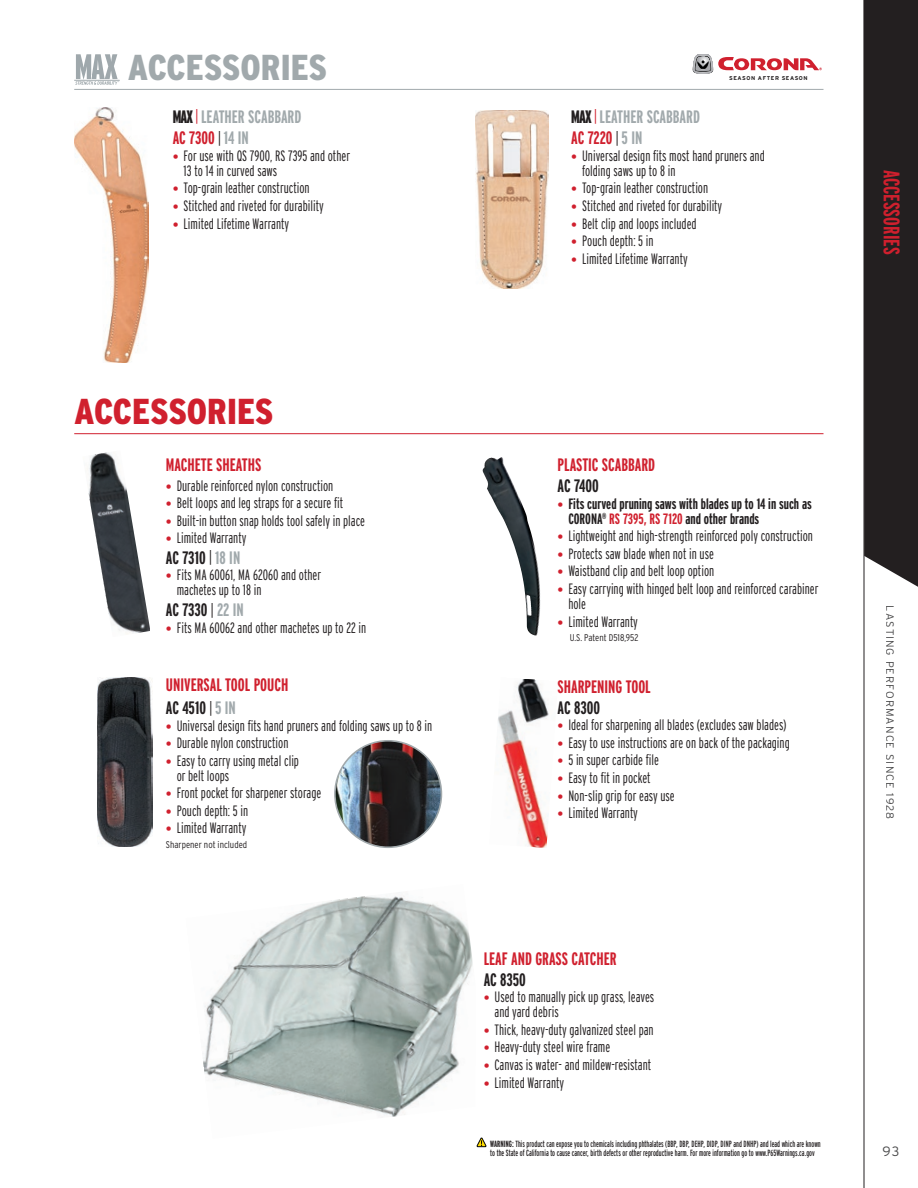
<style>
.page{position:relative;width:918px;height:1188px;background:#fff}
.page>*{position:absolute;margin:0;border:0;box-sizing:border-box;transform-origin:0 0}
.t1{font:900 condensed 36px "Interstate";letter-spacing:-.005em;color:#a1a9ac}
.t2{font:900 condensed 36px "Interstate";letter-spacing:-.005em;color:#d0202e}
.t3{font:700 extra-condensed 22.5px "Interstate";color:#d0202e}
.t4{font:700 extra-condensed 18px/22.8px "Interstate";color:#d0202e}
.t5{font:700 extra-condensed 18px/21.6px "Interstate";color:#a1a9ac}
.t6{font:700 extra-condensed 18px "Interstate";letter-spacing:-.005em;color:#231f20}
.t7{font:300 extra-condensed 15px/15px "Interstate";color:#231f20}
.t8{font:700 extra-condensed 15px/15px "Interstate";color:#231f20}
.t9{font:300 13.5px "Interstate";color:#3e3e3f}
.t10{font:300 10.95px "Interstate";letter-spacing:.1em;color:#3e3e3f}
.t11{font:300 condensed 9.75px "Interstate";color:#231f20}
.t12{font:extra-condensed 9px/9px "Interstate";color:#231f20;scale:.93 1}
.t13{font:700 5.55px "Interstate";letter-spacing:.1em;color:#231f20}
.s1{font-weight:900;color:#231f20}
.s2{font-weight:300;font-size:15px;color:#d0202e}
.s3{color:#d0202e}
.s4{font-weight:300;font-size:15px;color:#231f20}
.s5{font-weight:700;font-stretch:normal;font-size:12px;color:#d0202e}
.s6{font-weight:300;font-size:15px}
.s7{color:#a1a9ac}
.s8{color:#231f20}
.s9{font-stretch:normal;font-size:12px;color:#d0202e}
.s10{font-weight:700}
</style>
<div class="page">
<hr style="left:74px;top:89px;width:750px;height:1px;background:#a1a9ac">
<svg style="left:75px;top:54px;width:44px;height:31px"></svg>
<svg style="left:693px;top:54px;width:129px;height:20px"></svg>
<svg style="left:477px;top:1138px;width:10px;height:9px"></svg>
<img style="left:87px;top:452px;width:63px;height:182px">
<img style="left:482px;top:457px;width:59px;height:178px">
<img style="left:498px;top:679px;width:51px;height:169px">
<img style="left:97px;top:678px;width:56px;height:168px">
<img style="left:335px;top:741px;width:106px;height:106px;border-radius:53px">
<div style="left:334px;top:740px;width:108px;height:108px;border:2px solid #a1a9ac;border-radius:50%"></div>
<img style="left:74px;top:108px;width:74px;height:255px">
<img style="left:476px;top:111px;width:73px;height:177px">
<hr style="left:74px;top:433px;width:750px;height:1px;background:#d0202e">
<img style="left:203px;top:896px;width:270px;height:221px">
<div style="left:865px;top:0;width:53px;height:587px;background:#231f20"></div>
<hr style="left:864px;top:0;width:1px;height:1188px;background:#231f20">
<h1 class="t1" style="left:128px;top:47px;width:201px">ACCESSORIES</h1>
<p class="t5" style="left:173px;top:106px;width:130px"><span class="s1">MAX</span> <span class="s2">|</span> LEATHER SCABBARD<br><span class="s3">AC 7300</span> <span class="s4">|</span> 14 IN</p>
<p class="t7" style="left:184px;top:148px;width:168px;text-indent:-11px"><span class="s5">•</span> For use with QS 7900, RS 7395 and other<br>13 to 14 in curved saws</p>
<p class="t7" style="left:173px;top:181px;width:138px"><span class="s5">•</span> Top-grain leather construction</p>
<p class="t7" style="left:173px;top:198px;width:152px"><span class="s5">•</span> Stitched and riveted for durability</p>
<p class="t7" style="left:173px;top:216px;width:118px"><span class="s5">•</span> Limited Lifetime Warranty</p>
<p class="t13" style="left:729px;top:74px;width:80px">SEASON AFTER SEASON</p>
<p class="t5" style="left:571px;top:106px;width:130px"><span class="s1">MAX</span> <span class="s2">|</span> LEATHER SCABBARD<br><span class="s3">AC 7220</span> <span class="s4">|</span> 5 IN</p>
<p class="t7" style="left:582px;top:148px;width:184px;text-indent:-11px"><span class="s5">•</span> Universal design fits most hand pruners and folding saws up to 8 in</p>
<p class="t7" style="left:571px;top:181px;width:138px"><span class="s5">•</span> Top-grain leather construction</p>
<p class="t7" style="left:571px;top:198px;width:152px"><span class="s5">•</span> Stitched and riveted for durability</p>
<p class="t7" style="left:571px;top:216px;width:127px"><span class="s5">•</span> Belt clip and loops included</p>
<p class="t7" style="left:571px;top:233px;width:84px"><span class="s5">•</span> Pouch depth: 5 in</p>
<p class="t7" style="left:571px;top:251px;width:118px"><span class="s5">•</span> Limited Lifetime Warranty</p>
<h1 class="t2" style="left:74px;top:391px;width:201px">ACCESSORIES</h1>
<p class="t4" style="left:166px;top:453px;width:97px">MACHETE SHEATHS</p>
<p class="t7" style="left:166px;top:478px;width:169px"><span class="s5">•</span> Durable reinforced nylon construction</p>
<p class="t7" style="left:166px;top:495px;width:179px"><span class="s5">•</span> Belt loops and leg straps for a secure fit</p>
<p class="t7" style="left:166px;top:513px;width:201px"><span class="s5">•</span> Built-in button snap holds tool safely in place</p>
<p class="t7" style="left:166px;top:530px;width:82px"><span class="s5">•</span> Limited Warranty</p>
<p class="t6" style="left:166px;top:548px;width:76px">AC 7310 <span class="s6">|</span> <span class="s7">18 IN</span></p>
<p class="t7" style="left:177px;top:568px;width:146px;text-indent:-11px"><span class="s5">•</span> Fits MA 60061, MA 62060 and other machetes up to 18 in</p>
<p class="t6" style="left:166px;top:600px;width:79px">AC 7330 <span class="s6">|</span> <span class="s7">22 IN</span></p>
<p class="t7" style="left:166px;top:620px;width:202px"><span class="s5">•</span> Fits MA 60062 and other machetes up to 22 in</p>
<p class="t4" style="left:166px;top:674px;width:124px">UNIVERSAL TOOL POUCH<br><span class="s8">AC 4510</span> <span class="s4">|</span> <span class="s7">5 IN</span></p>
<p class="t7" style="left:166px;top:718px;width:268px"><span class="s5">•</span> Universal design fits hand pruners and folding saws up to 8 in</p>
<p class="t7" style="left:166px;top:735px;width:124px"><span class="s5">•</span> Durable nylon construction</p>
<p class="t7" style="left:177px;top:753px;width:124px;text-indent:-11px"><span class="s5">•</span> Easy to carry using metal clip or belt loops</p>
<p class="t7" style="left:166px;top:785px;width:157px"><span class="s5">•</span> Front pocket for sharpener storage</p>
<p class="t7" style="left:166px;top:803px;width:84px"><span class="s5">•</span> Pouch depth: 5 in</p>
<p class="t7" style="left:166px;top:821px;width:82px"><span class="s5">•</span> Limited Warranty</p>
<p class="t11" style="left:166px;top:839px;width:83px">Sharpener not included</p>
<p class="t4" style="left:558px;top:453px;width:99px">PLASTIC SCABBARD</p>
<p class="t6" style="left:558px;top:476px;width:43px">AC 7400</p>
<p class="t8" style="left:568px;top:496px;width:245px;text-indent:-11px"><span class="s9">•</span> Fits curved pruning saws with blades up to 14 in such as<br>CORONA<sup>®</sup> <span class="s3">RS 7395, RS 7120</span> and other brands</p>
<p class="t7" style="left:558px;top:528px;width:257px"><span class="s5">•</span> Lightweight and high-strength reinforced poly construction</p>
<p class="t7" style="left:558px;top:546px;width:158px"><span class="s5">•</span> Protects saw blade when not in use</p>
<p class="t7" style="left:558px;top:563px;width:158px"><span class="s5">•</span> Waistband clip and belt loop option</p>
<p class="t7" style="left:568px;top:581px;width:252px;text-indent:-11px"><span class="s5">•</span> Easy carrying with hinged belt loop and reinforced carabiner hole</p>
<p class="t7" style="left:558px;top:614px;width:82px"><span class="s5">•</span> Limited Warranty</p>
<p class="t11" style="left:570px;top:632px;width:70px">U.S. Patent D518,952</p>
<p class="t4" style="left:558px;top:675px;width:95px">SHARPENING TOOL</p>
<p class="t6" style="left:558px;top:698px;width:44px">AC 8300</p>
<p class="t7" style="left:558px;top:717px;width:231px"><span class="s5">•</span> Ideal for sharpening all blades (excludes saw blades)</p>
<p class="t7" style="left:558px;top:735px;width:234px"><span class="s5">•</span> Easy to use instructions are on back of the packaging</p>
<p class="t7" style="left:558px;top:753px;width:103px"><span class="s5">•</span> 5 in super carbide file</p>
<p class="t7" style="left:558px;top:770px;width:95px"><span class="s5">•</span> Easy to fit in pocket</p>
<p class="t7" style="left:558px;top:788px;width:119px"><span class="s5">•</span> Non-slip grip for easy use</p>
<p class="t7" style="left:558px;top:805px;width:82px"><span class="s5">•</span> Limited Warranty</p>
<p class="t4" style="left:484px;top:947px;width:134px">LEAF AND GRASS CATCHER</p>
<p class="t6" style="left:484px;top:970px;width:44px">AC 8350</p>
<p class="t7" style="left:495px;top:989px;width:161px;text-indent:-11px"><span class="s5">•</span> Used to manually pick up grass, leaves and yard debris</p>
<p class="t7" style="left:484px;top:1022px;width:172px"><span class="s5">•</span> Thick, heavy-duty galvanized steel pan</p>
<p class="t7" style="left:484px;top:1040px;width:128px"><span class="s5">•</span> Heavy-duty steel wire frame</p>
<p class="t7" style="left:484px;top:1057px;width:169px"><span class="s5">•</span> Canvas is water- and mildew-resistant</p>
<p class="t7" style="left:484px;top:1075px;width:82px"><span class="s5">•</span> Limited Warranty</p>
<p class="t12" style="left:490px;top:1139px;width:357px"><span class="s10">WARNING:</span> This product can expose you to chemicals including phthalates (BBP, DBP, DEHP, DIDP, DINP and DNHP) and lead which are known to the State of California to cause cancer, birth defects or other reproductive harm. For more information go to www.P65Warnings.ca.gov</p>
<h2 class="t3" style="left:904px;top:170px;width:86px;rotate:90deg">ACCESSORIES</h2>
<p class="t10" style="left:896px;top:605px;width:215px;rotate:90deg">LASTING PERFORMANCE SINCE 1928</p>
<p class="t9" style="left:882px;top:1144px;width:19px">93</p>
</div>
